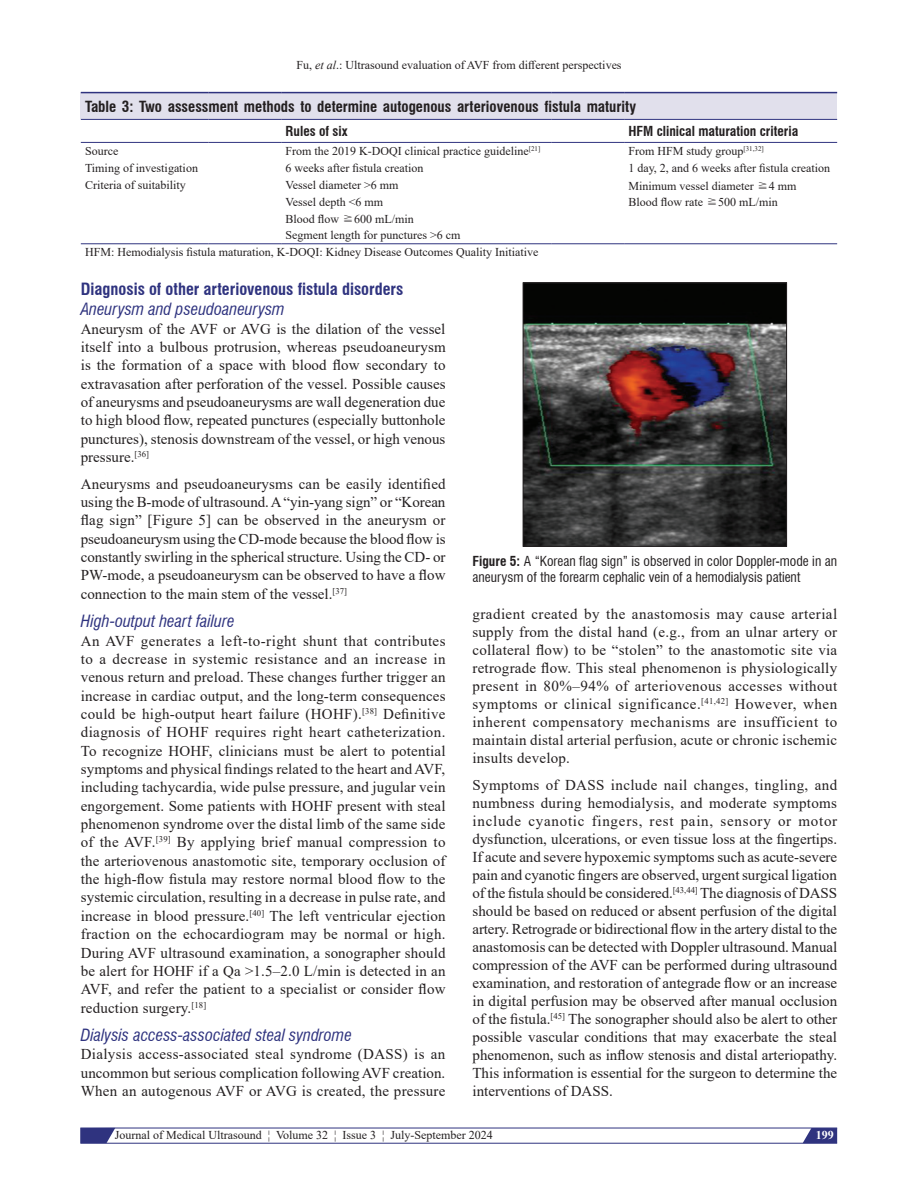
<style>
.page{position:relative;width:918px;height:1188px;background:#fff}
.page>*{position:absolute;margin:0;border:0;box-sizing:border-box;transform-origin:0 0}
.t1{font:italic condensed 16.5px "Swiss 721 BT";color:#2f337f}
.t2{font:700 condensed 16.5px "Swiss 721 BT";color:#2f337f}
.TX{font:15px/18.3px "Times New Roman";color:#231f20;text-align:justify}
.TT{font:700 condensed 15px "Swiss 721 BT";color:#231f20}
.FGC{font:condensed 13.5px/16.2px "Swiss 721 BT";color:#231f20}
.TCH{font:700 condensed 13.5px "Swiss 721 BT";color:#231f20}
.TFN{font:12px "Times New Roman";color:#231f20}
.TB{font:12px "Times New Roman";color:#231f20}
.TBL{font:12px "Times New Roman";color:#231f20}
.t3{font:700 12px "Times New Roman";color:#fff}
.s1{font-style:italic}
.s2{font-family:"Sim Sun"}
.s3{font-weight:700}
</style>
<div class="page">
<svg style="left:80px;top:1128px;width:758px;height:16px"></svg>
<div style="left:81px;top:93px;width:756px;height:26px;background:#e1e0ec"></div>
<hr style="left:81px;top:243px;width:127px;height:1px;background:#2f337f">
<hr style="left:208px;top:243px;width:73px;height:1px;background:#2f337f">
<hr style="left:281px;top:243px;width:270px;height:1px;background:#2f337f">
<hr style="left:551px;top:243px;width:73px;height:1px;background:#2f337f">
<hr style="left:624px;top:243px;width:213px;height:1px;background:#2f337f">
<hr style="left:81px;top:142px;width:127px;height:1px;background:#2f337f">
<hr style="left:208px;top:142px;width:73px;height:1px;background:#2f337f">
<hr style="left:281px;top:142px;width:270px;height:1px;background:#2f337f">
<hr style="left:551px;top:142px;width:73px;height:1px;background:#2f337f">
<hr style="left:624px;top:142px;width:213px;height:1px;background:#2f337f">
<hr style="left:81px;top:92px;width:127px;height:1px;background:#2f337f">
<hr style="left:208px;top:92px;width:73px;height:1px;background:#2f337f">
<hr style="left:281px;top:92px;width:270px;height:1px;background:#2f337f">
<hr style="left:551px;top:92px;width:73px;height:1px;background:#2f337f">
<hr style="left:624px;top:92px;width:213px;height:1px;background:#2f337f">
<hr style="left:81px;top:119px;width:127px;height:1px;background:#2f337f">
<hr style="left:208px;top:119px;width:73px;height:1px;background:#2f337f">
<hr style="left:281px;top:119px;width:270px;height:1px;background:#2f337f">
<hr style="left:551px;top:119px;width:73px;height:1px;background:#2f337f">
<hr style="left:624px;top:119px;width:213px;height:1px;background:#2f337f">
<img style="left:525px;top:285px;width:260px;height:260px">
<div style="left:523px;top:283px;width:264px;height:264px;border:1px solid #231f20"></div>
<p class="TFN" style="left:296px;top:56px;width:327px">Fu, <span class="s1">et al</span>.: Ultrasound evaluation of AVF from different perspectives</p>
<p class="TT" style="left:85px;top:97px;width:552px">Table 3: Two assessment methods to determine autogenous arteriovenous fistula maturity</p>
<p class="TCH" style="left:286px;top:123px;width:64px">Rules of six</p>
<p class="TCH" style="left:628px;top:123px;width:171px">HFM clinical maturation criteria</p>
<p class="TB" style="left:85px;top:142px;width:35px">Source</p>
<p class="TB" style="left:286px;top:142px;width:256px">From the 2019 K‑DOQI clinical practice guideline<sup>[21]</sup></p>
<p class="TB" style="left:628px;top:142px;width:137px">From HFM study group<sup>[31,32]</sup></p>
<p class="TB" style="left:85px;top:160px;width:114px">Timing of investigation</p>
<p class="TB" style="left:286px;top:160px;width:139px">6 weeks after fistula creation</p>
<p class="TB" style="left:628px;top:160px;width:203px">1 day, 2, and 6 weeks after fistula creation</p>
<p class="TBL" style="left:85px;top:177px;width:102px">Criteria of suitability</p>
<p class="TBL" style="left:286px;top:177px;width:115px">Vessel diameter &gt;6 mm</p>
<p class="TBL" style="left:286px;top:194px;width:99px">Vessel depth &lt;6 mm</p>
<p class="TBL" style="left:286px;top:210px;width:130px">Blood flow <span class="s2">≧</span>600 mL/min</p>
<p class="TBL" style="left:286px;top:227px;width:177px">Segment length for punctures &gt;6 cm</p>
<p class="TBL" style="left:628px;top:177px;width:169px">Minimum vessel diameter <span class="s2">≧</span>4 mm</p>
<p class="TBL" style="left:628px;top:194px;width:151px">Blood flow rate <span class="s2">≧</span>500 mL/min</p>
<p class="TFN" style="left:85px;top:243px;width:455px">HFM: Hemodialysis fistula maturation, K‑DOQI: Kidney Disease Outcomes Quality Initiative</p>
<h2 class="t2" style="left:81px;top:279px;width:324px">Diagnosis of other arteriovenous fistula disorders</h2>
<h3 class="t1" style="left:81px;top:299px;width:205px">Aneurysm and pseudoaneurysm</h3>
<p class="TX" style="left:81px;top:319px;width:366px">Aneurysm of the AVF or AVG is the dilation of the vessel itself into a bulbous protrusion, whereas pseudoaneurysm is the formation of a space with blood flow secondary to extravasation after perforation of the vessel. Possible causes of aneurysms and pseudoaneurysms are wall degeneration due to high blood flow, repeated punctures (especially buttonhole punctures), stenosis downstream of the vessel, or high venous pressure.<sup>[36]</sup></p>
<p class="TX" style="left:81px;top:474px;width:366px">Aneurysms and pseudoaneurysms can be easily identified using the B‑mode of ultrasound. A“yin‑yang sign” or “Korean flag sign” [Figure 5] can be observed in the aneurysm or pseudoaneurysm using the CD‑mode because the blood flow is constantly swirling in the spherical structure. Using the CD‑ or PW‑mode, a pseudoaneurysm can be observed to have a flow connection to the main stem of the vessel.<sup>[37]</sup></p>
<h3 class="t1" style="left:81px;top:612px;width:155px">High‑output heart failure</h3>
<p class="TX" style="left:81px;top:631px;width:366px">An AVF generates a left‑to‑right shunt that contributes to a decrease in systemic resistance and an increase in venous return and preload. These changes further trigger an increase in cardiac output, and the long‑term consequences could be high‑output heart failure (HOHF).<sup>[38]</sup> Definitive diagnosis of HOHF requires right heart catheterization.<br>To recognize HOHF, clinicians must be alert to potential symptoms and physical findings related to the heart and AVF, including tachycardia, wide pulse pressure, and jugular vein engorgement. Some patients with HOHF present with steal phenomenon syndrome over the distal limb of the same side of the AVF.<sup>[39]</sup> By applying brief manual compression to the arteriovenous anastomotic site, temporary occlusion of the high‑flow fistula may restore normal blood flow to the systemic circulation, resulting in a decrease in pulse rate, and increase in blood pressure.<sup>[40]</sup> The left ventricular ejection fraction on the echocardiogram may be normal or high.<br>During AVF ultrasound examination, a sonographer should be alert for HOHF if a Qa &gt;1.5–2.0 L/min is detected in an AVF, and refer the patient to a specialist or consider flow reduction surgery.<sup>[18]</sup></p>
<h3 class="t1" style="left:81px;top:1025px;width:273px">Dialysis access‑associated steal syndrome</h3>
<p class="TX" style="left:81px;top:1045px;width:366px">Dialysis access‑associated steal syndrome (DASS) is an uncommon but serious complication following AVF creation.<br>When an autogenous AVF or AVG is created, the pressure</p>
<p class="FGC" style="left:472px;top:553px;width:366px"><span class="s3">Figure 5:</span> A “Korean flag sign” is observed in color Doppler‑mode in an aneurysm of the forearm cephalic vein of a hemodialysis patient</p>
<p class="TX" style="left:472px;top:605px;width:366px">gradient created by the anastomosis may cause arterial supply from the distal hand (e.g., from an ulnar artery or collateral flow) to be “stolen” to the anastomotic site via retrograde flow. This steal phenomenon is physiologically present in 80%–94% of arteriovenous accesses without symptoms or clinical significance.<sup>[41,42]</sup> However, when inherent compensatory mechanisms are insufficient to maintain distal arterial perfusion, acute or chronic ischemic insults develop.</p>
<p class="TX" style="left:472px;top:775px;width:366px">Symptoms of DASS include nail changes, tingling, and numbness during hemodialysis, and moderate symptoms include cyanotic fingers, rest pain, sensory or motor dysfunction, ulcerations, or even tissue loss at the fingertips.<br>If acute and severe hypoxemic symptoms such as acute‑severe pain and cyanotic fingers are observed, urgent surgical ligation of the fistula should be considered.<sup>[43,44]</sup> The diagnosis of DASS should be based on reduced or absent perfusion of the digital artery. Retrograde or bidirectional flow in the artery distal to the anastomosis can be detected with Doppler ultrasound. Manual compression of the AVF can be performed during ultrasound examination, and restoration of antegrade flow or an increase in digital perfusion may be observed after manual occlusion of the fistula.<sup>[45]</sup> The sonographer should also be alert to other possible vascular conditions that may exacerbate the steal phenomenon, such as inflow stenosis and distal arteriopathy.<br>This information is essential for the surgeon to determine the interventions of DASS.</p>
<p class="TFN" style="left:115px;top:1127px;width:380px">Journal of Medical Ultrasound ¦ Volume 32 ¦ Issue 3 ¦ July-September 2024</p>
<p class="t3" style="left:816px;top:1127px;width:19px">199</p>
</div>
